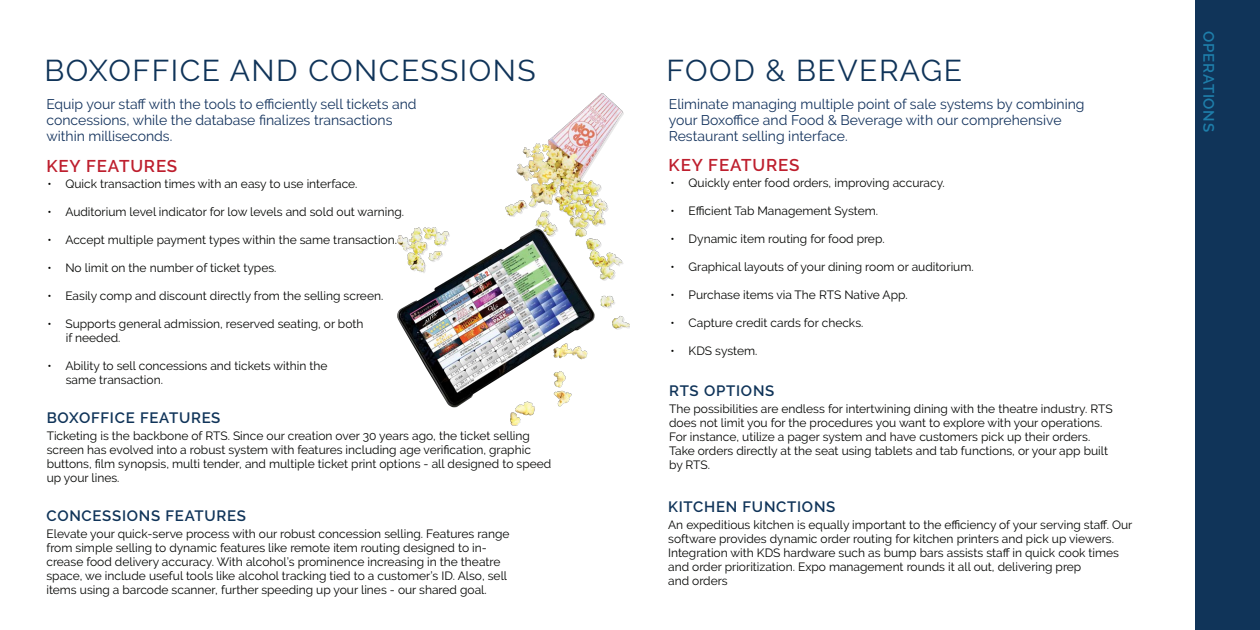
<style>
.page{position:relative;width:1260px;height:630px;background:#fff}
.page>*{position:absolute;margin:0;border:0;box-sizing:border-box;transform-origin:0 0}
.H-1{font:30px "Raleway";letter-spacing:.05em;color:#103459}
.H-1-2{font:600 17px "Raleway";letter-spacing:.05em;color:#be1f2e}
.H-1-3{font:600 15px "Raleway";letter-spacing:.05em;color:#103459}
.H-1-4{font:600 15px "Raleway";letter-spacing:.05em;color:#1e7eaa}
.H-1-5{font:14px/16px "Raleway";color:#15345e}
.Body_Light{font:12px/14px "Raleway";color:#040503}
.H-1-6{font:12px "Raleway";color:#040503}
</style>
<div class="page">
<img style="left:397px;top:93px;width:233px;height:333px">
<div style="left:1196px;top:0;width:64px;height:630px;background:#103459"></div>
<p class="H-1" style="left:44px;top:53px;width:493px">BOXOFFICE AND CONCESSIONS</p>
<p class="H-1-5" style="left:46px;top:96px;width:372px">Equip your staff with the tools to efficiently sell tickets and concessions, while the database finalizes transactions within milliseconds.</p>
<p class="H-1-2" style="left:46px;top:156px;width:132px">KEY FEATURES</p>
<p class="Body_Light" style="left:47px;top:177px;width:312px">• Quick transaction times with an easy to use interface.</p>
<p class="Body_Light" style="left:47px;top:205px;width:358px">• Auditorium level indicator for low levels and sold out warning.</p>
<p class="Body_Light" style="left:47px;top:233px;width:351px">• Accept multiple payment types within the same transaction.</p>
<p class="Body_Light" style="left:47px;top:261px;width:231px">• No limit on the number of ticket types.</p>
<p class="Body_Light" style="left:47px;top:289px;width:337px">• Easily comp and discount directly from the selling screen.</p>
<p class="Body_Light" style="left:47px;top:317px;width:318px">• Supports general admission, reserved seating, or both</p>
<p class="H-1-6" style="left:66px;top:331px;width:56px">if needed.</p>
<p class="Body_Light" style="left:47px;top:359px;width:282px">• Ability to sell concessions and tickets within the</p>
<p class="H-1-6" style="left:66px;top:373px;width:99px">same transaction.</p>
<p class="H-1-3" style="left:47px;top:410px;width:175px">BOXOFFICE FEATURES</p>
<p class="Body_Light" style="left:47px;top:429px;width:506px">Ticketing is the backbone of RTS. Since our creation over 30 years ago, the ticket selling screen has evolved into a robust system with features including age verification, graphic buttons, film synopsis, multi tender, and multiple ticket print options - all designed to speed up your lines.</p>
<p class="H-1-3" style="left:46px;top:507px;width:201px">CONCESSIONS FEATURES</p>
<p class="Body_Light" style="left:46px;top:526px;width:465px">Elevate your quick-serve process with our robust concession selling. Features range from simple selling to dynamic features like remote item routing designed to in&shy;crease food delivery accuracy. With alcohol’s prominence increasing in the theatre space, we include useful tools like alcohol tracking tied to a customer’s ID. Also, sell items using a barcode scanner, further speeding up your lines - our shared goal.</p>
<p class="H-1" style="left:667px;top:53px;width:297px">FOOD &amp; BEVERAGE</p>
<p class="H-1-5" style="left:669px;top:96px;width:417px">Eliminate managing multiple point of sale systems by combining your Boxoffice and Food &amp; Beverage with our comprehensive</p>
<p class="H-1-5" style="left:669px;top:128px;width:180px">Restaurant selling interface.</p>
<p class="Body_Light" style="left:671px;top:176px;width:276px">• Quickly enter food orders, improving accuracy.</p>
<p class="Body_Light" style="left:671px;top:204px;width:209px">• Efficient Tab Management System.</p>
<p class="Body_Light" style="left:671px;top:232px;width:216px">• Dynamic item routing for food prep.</p>
<p class="Body_Light" style="left:671px;top:260px;width:305px">• Graphical layouts of your dining room or auditorium.</p>
<p class="Body_Light" style="left:671px;top:288px;width:239px">• Purchase items via The RTS Native App.</p>
<p class="Body_Light" style="left:671px;top:316px;width:194px">• Capture credit cards for checks.</p>
<p class="Body_Light" style="left:671px;top:344px;width:88px">• KDS system.</p>
<p class="H-1-2" style="left:669px;top:155px;width:132px">KEY FEATURES</p>
<p class="H-1-3" style="left:669px;top:383px;width:107px">RTS OPTIONS</p>
<p class="Body_Light" style="left:669px;top:402px;width:445px">The possibilities are endless for intertwining dining with the theatre industry. RTS does not limit you for the procedures you want to explore with your operations.<br>For instance, utilize a pager system and have customers pick up their orders.<br>Take orders directly at the seat using tablets and tab functions, or your app built by RTS.</p>
<p class="H-1-3" style="left:668px;top:498px;width:169px">KITCHEN FUNCTIONS</p>
<p class="Body_Light" style="left:668px;top:518px;width:466px">An expeditious kitchen is equally important to the efficiency of your serving staff. Our software provides dynamic order routing for kitchen printers and pick up viewers.<br>Integration with KDS hardware such as bump bars assists staff in quick cook times</p>
<p class="Body_Light" style="left:668px;top:560px;width:415px">and order prioritization. Expo management rounds it all out, delivering prep</p>
<p class="Body_Light" style="left:668px;top:574px;width:61px">and orders</p>
<p class="H-1-4" style="left:1217px;top:31px;width:102px;rotate:90deg">OPERATIONS</p>
</div>
